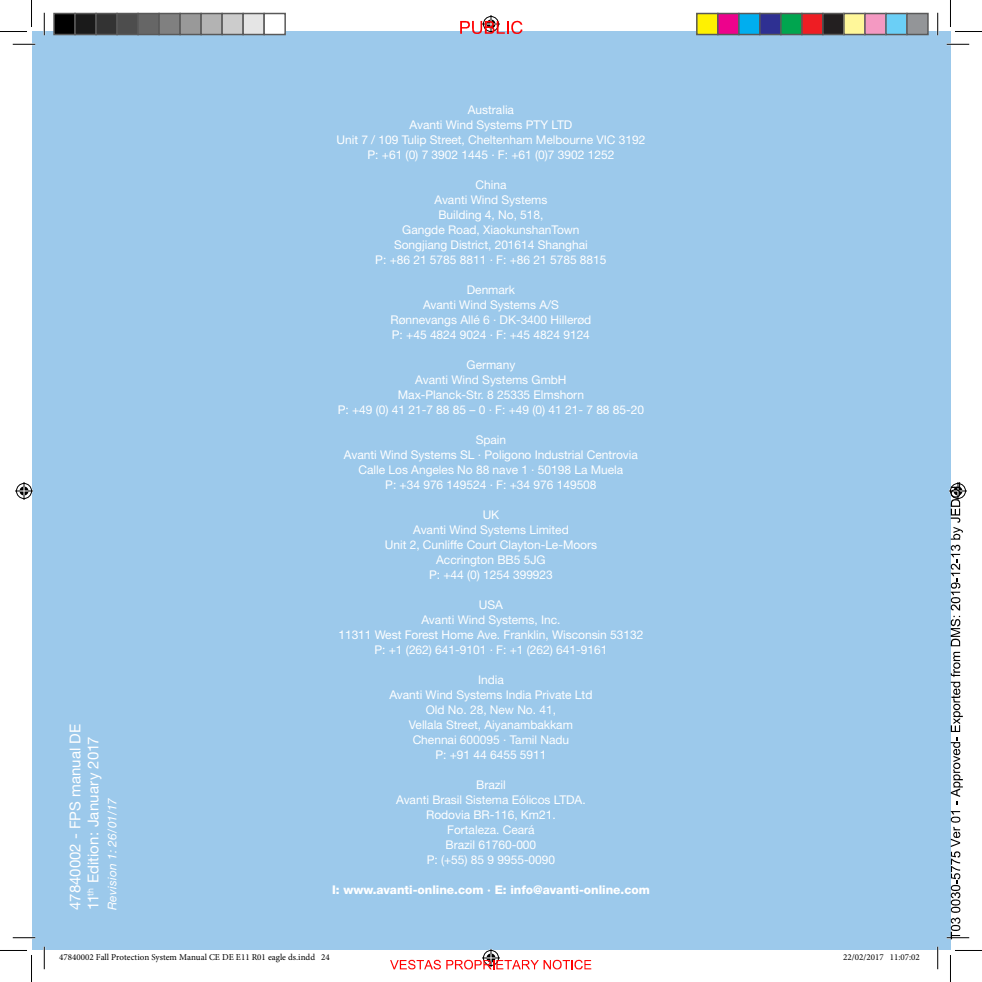
<style>
.page{position:relative;width:982px;height:982px;background:#fff}
.page>*{position:absolute;margin:0;border:0;box-sizing:border-box;transform-origin:0 0}
.t1{font:15px/18px "Helvetica Neue";color:#fff}
.t2{font:12px/15px "Helvetica Neue";letter-spacing:-.005em;color:#fff;text-align:center}
.t3{font:800 12px "Helvetica Neue";letter-spacing:-.005em;color:#fff}
.t4{font:italic 12px "Helvetica Neue";letter-spacing:.01em;color:#fff}
.t5{font:9px "Minion Pro";color:#000}
</style>
<div class="page">
<div style="left:32px;top:31px;width:918px;height:919px;background:#9cc9eb"></div>
<hr style="left:13px;top:43px;width:22px;height:2px;background:#fff">
<hr style="left:946px;top:43px;width:23px;height:2px;background:#fff">
<hr style="left:13px;top:936px;width:22px;height:2px;background:#fff">
<hr style="left:43px;top:13px;width:2px;height:22px;background:#fff">
<hr style="left:43px;top:946px;width:2px;height:23px;background:#fff">
<hr style="left:936px;top:13px;width:2px;height:22px;background:#fff">
<hr style="left:936px;top:946px;width:2px;height:23px;background:#fff">
<svg style="left:13px;top:44px;width:22px;height:1px"></svg>
<svg style="left:946px;top:44px;width:23px;height:1px"></svg>
<svg style="left:13px;top:937px;width:22px;height:1px"></svg>
<svg style="left:44px;top:13px;width:1px;height:22px"></svg>
<svg style="left:44px;top:946px;width:1px;height:23px"></svg>
<svg style="left:937px;top:13px;width:1px;height:22px"></svg>
<svg style="left:937px;top:946px;width:1px;height:23px"></svg>
<svg style="left:0;top:0;width:32px;height:32px"></svg>
<svg style="left:0;top:950px;width:32px;height:31px"></svg>
<svg style="left:950px;top:0;width:31px;height:32px"></svg>
<svg style="left:950px;top:950px;width:31px;height:31px"></svg>
<svg style="left:15px;top:482px;width:18px;height:18px"></svg>
<div style="left:54px;top:14px;width:21px;height:21px;background:#000"></div>
<div style="left:53px;top:13px;width:23px;height:22px;border:2px solid #595959"></div>
<div style="left:75px;top:14px;width:21px;height:21px;background:#1a1a1a"></div>
<div style="left:74px;top:13px;width:23px;height:22px;border:2px solid #595959"></div>
<div style="left:96px;top:14px;width:21px;height:21px;background:#333"></div>
<div style="left:95px;top:13px;width:23px;height:22px;border:2px solid #595959"></div>
<div style="left:117px;top:14px;width:21px;height:21px;background:#4d4d4d"></div>
<div style="left:116px;top:13px;width:23px;height:22px;border:2px solid #595959"></div>
<div style="left:138px;top:14px;width:21px;height:21px;background:#666"></div>
<div style="left:137px;top:13px;width:23px;height:22px;border:2px solid #595959"></div>
<div style="left:159px;top:14px;width:21px;height:21px;background:#808080"></div>
<div style="left:158px;top:13px;width:23px;height:22px;border:2px solid #595959"></div>
<div style="left:180px;top:14px;width:21px;height:21px;background:#999"></div>
<div style="left:179px;top:13px;width:23px;height:22px;border:2px solid #595959"></div>
<div style="left:201px;top:14px;width:21px;height:21px;background:#b3b3b3"></div>
<div style="left:200px;top:13px;width:23px;height:22px;border:2px solid #595959"></div>
<div style="left:222px;top:14px;width:21px;height:21px;background:#ccc"></div>
<div style="left:221px;top:13px;width:23px;height:22px;border:2px solid #595959"></div>
<div style="left:243px;top:14px;width:21px;height:21px;background:#e5e5e5"></div>
<div style="left:242px;top:13px;width:23px;height:22px;border:2px solid #595959"></div>
<div style="left:264px;top:14px;width:21px;height:21px;background:#fff"></div>
<div style="left:263px;top:13px;width:23px;height:22px;border:2px solid #595959"></div>
<div style="left:696px;top:14px;width:21px;height:21px;background:#fff101"></div>
<div style="left:696px;top:13px;width:22px;height:22px;border:2px solid #595959"></div>
<div style="left:717px;top:14px;width:21px;height:21px;background:#ed028c"></div>
<div style="left:717px;top:13px;width:22px;height:22px;border:2px solid #595959"></div>
<div style="left:738px;top:14px;width:21px;height:21px;background:#00aeef"></div>
<div style="left:738px;top:13px;width:22px;height:22px;border:2px solid #595959"></div>
<div style="left:759px;top:14px;width:21px;height:21px;background:#2e3092"></div>
<div style="left:759px;top:13px;width:22px;height:22px;border:2px solid #595959"></div>
<div style="left:780px;top:14px;width:21px;height:21px;background:#00a54f"></div>
<div style="left:780px;top:13px;width:22px;height:22px;border:2px solid #595959"></div>
<div style="left:801px;top:14px;width:21px;height:21px;background:#ee1d23"></div>
<div style="left:801px;top:13px;width:22px;height:22px;border:2px solid #595959"></div>
<div style="left:822px;top:14px;width:21px;height:21px;background:#231f20"></div>
<div style="left:822px;top:13px;width:22px;height:22px;border:2px solid #595959"></div>
<div style="left:843px;top:14px;width:21px;height:21px;background:#fff79a"></div>
<div style="left:843px;top:13px;width:22px;height:22px;border:2px solid #595959"></div>
<div style="left:864px;top:14px;width:21px;height:21px;background:#f499c2"></div>
<div style="left:864px;top:13px;width:22px;height:22px;border:2px solid #595959"></div>
<div style="left:885px;top:14px;width:21px;height:21px;background:#6bcff6"></div>
<div style="left:885px;top:13px;width:22px;height:22px;border:2px solid #595959"></div>
<div style="left:906px;top:14px;width:21px;height:21px;background:#939598"></div>
<div style="left:906px;top:13px;width:22px;height:22px;border:2px solid #595959"></div>
<svg style="left:390px;top:949px;width:201px;height:20px"></svg>
<svg style="left:460px;top:15px;width:62px;height:19px"></svg>
<svg style="left:946px;top:811px;width:23px;height:128px"></svg>
<svg style="left:949px;top:482px;width:17px;height:322px"></svg>
<p class="t1" style="left:66px;top:910px;width:187px;rotate:-90deg">47840002 - FPS manual DE<br>11<sup>th</sup> Edition: January 2017</p>
<p class="t4" style="left:105px;top:910px;width:113px;rotate:-90deg">Revision 1: 26/01/17</p>
<p class="t2" style="left:336px;top:102px;width:310px">Australia<br>Avanti Wind Systems PTY LTD<br>Unit 7 / 109 Tulip Street, Cheltenham Melbourne VIC 3192<br>P: +61 (0) 7 3902 1445 · F: +61 (0)7 3902 1252</p>
<p class="t2" style="left:375px;top:177px;width:233px">China<br>Avanti Wind Systems<br>Building 4, No, 518,<br>Gangde Road, XiaokunshanTown<br>Songjiang District, 201614 Shanghai<br>P: +86 21 5785 8811 · F: +86 21 5785 8815</p>
<p class="t2" style="left:390px;top:282px;width:202px">Denmark<br>Avanti Wind Systems A/S<br>Rønnevangs Allé 6 · DK-3400 Hillerød<br>P: +45 4824 9024 · F: +45 4824 9124</p>
<p class="t2" style="left:337px;top:357px;width:308px">Germany<br>Avanti Wind Systems GmbH<br>Max-Planck-Str. 8 25335 Elmshorn<br>P: +49 (0) 41 21-7 88 85 – 0 · F: +49 (0) 41 21- 7 88 85-20</p>
<p class="t2" style="left:344px;top:432px;width:295px">Spain<br>Avanti Wind Systems SL · Poligono Industrial Centrovia Calle Los Angeles No 88 nave 1 · 50198 La Muela<br>P: +34 976 149524 · F: +34 976 149508</p>
<p class="t2" style="left:385px;top:507px;width:214px">UK<br>Avanti Wind Systems Limited<br>Unit 2, Cunliffe Court Clayton-Le-Moors<br>Accrington BB5 5JG<br>P: +44 (0) 1254 399923</p>
<p class="t2" style="left:338px;top:597px;width:306px">USA<br>Avanti Wind Systems, Inc.<br>11311 West Forest Home Ave. Franklin, Wisconsin 53132<br>P: +1 (262) 641-9101 · F: +1 (262) 641-9161</p>
<p class="t2" style="left:389px;top:672px;width:204px">India<br>Avanti Wind Systems India Private Ltd<br>Old No. 28, New No. 41,<br>Vellala Street, Aiyanambakkam<br>Chennai 600095 · Tamil Nadu<br>P: +91 44 6455 5911</p>
<p class="t2" style="left:396px;top:777px;width:191px">Brazil<br>Avanti Brasil Sistema Eólicos LTDA.<br>Rodovia BR-116, Km21.<br>Fortaleza. Ceará<br>Brazil 61760-000<br>P: (+55) 85 9 9955-0090</p>
<p class="t3" style="left:332px;top:882px;width:319px">I: www.avanti-online.com · E: info@avanti-online.com</p>
<p class="t5" style="left:59px;top:951px;width:272px">47840002 Fall Protection System Manual CE DE E11 R01 eagle ds.indd 24</p>
<p class="t5" style="left:843px;top:951px;width:78px">22/02/2017 11:07:02</p>
</div>
